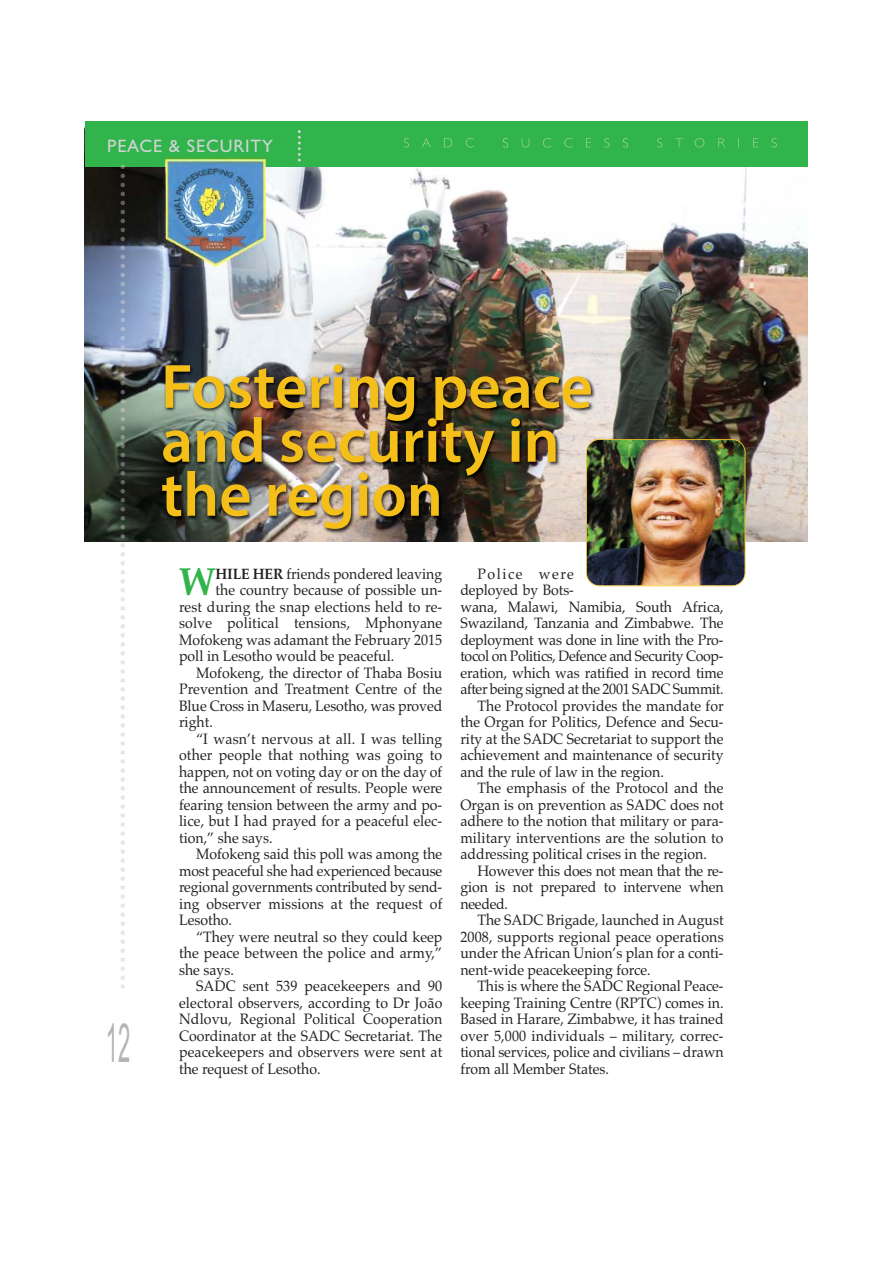
<style>
.page{position:relative;width:893px;height:1263px;background:#fff}
.page>*{position:absolute;margin:0;border:0;box-sizing:border-box;transform-origin:0 0}
.t1{font:600 63px/54px "Myriad Pro";color:#f4bf19}
.t2{font:54px "Arial Narrow";color:#b2b4b6;scale:.5 1}
.t3{font:700 39.15px "Palatino";color:#32b44c;scale:.94 1}
.t4{font:18px "Gill Sans";letter-spacing:.05em;color:#d1d3d4}
.t5{font:15px "Palatino";color:#231f20;scale:.94 1}
.t6{font:15px "Palatino";letter-spacing:-.025em;color:#231f20;scale:.94 1}
.t7{font:15px "Palatino";letter-spacing:.11em;color:#231f20;scale:.94 1}
.s1{font-weight:700}
</style>
<div class="page">
<img style="left:85px;top:167px;width:722px;height:374px">
<img style="left:149px;top:349px;width:531px;height:193px">
<div style="left:85px;top:121px;width:722px;height:46px;background:#32b44c"></div>
<svg style="left:298px;top:130px;width:3px;height:32px"></svg>
<svg style="left:404px;top:138px;width:258px;height:9px"></svg>
<svg style="left:121px;top:543px;width:4px;height:446px"></svg>
<img style="left:121px;top:167px;width:4px;height:372px">
<img style="left:165px;top:158px;width:101px;height:108px">
<img style="left:586px;top:440px;width:158px;height:146px;border-radius:13px">
<div style="left:586px;top:439px;width:159px;height:147px;border:2px solid #f4bf19;border-radius:14px"></div>
<p class="t4" style="left:107px;top:139px;width:167px">PEACE &amp; SECURITY</p>
<h2 class="t2" style="left:106px;top:1012px;width:51px">12</h2>
<h1 class="t1" style="left:161px;top:365px;width:433px">Fostering peace and security in the region</h1>
<h3 class="t3" style="left:179px;top:567px;width:41px">W</h3>
<p class="t5" style="left:215px;top:568px;width:243px"><span class="s1">HILE HER</span> friends pondered leaving</p>
<p class="t7" style="left:477px;top:568px;width:104px">Police were</p>
<p class="t5" style="left:460px;top:584px;width:122px">deployed by Bots-</p>
<p class="t5" style="left:460px;top:601px;width:281px">wana, Malawi, Namibia, South Africa,</p>
<p class="t5" style="left:460px;top:617px;width:281px">Swaziland, Tanzania and Zimbabwe. The</p>
<p class="t5" style="left:460px;top:634px;width:281px">deployment was done in line with the Pro-</p>
<p class="t6" style="left:460px;top:650px;width:281px">tocol on Politics, Defence and Security Coop-</p>
<p class="t5" style="left:460px;top:667px;width:281px">eration, which was ratified in record time</p>
<p class="t6" style="left:460px;top:683px;width:281px">after being signed at the 2001 SADC Summit.</p>
<p class="t5" style="left:477px;top:700px;width:263px">The Protocol provides the mandate for</p>
<p class="t5" style="left:460px;top:716px;width:281px">the Organ for Politics, Defence and Secu-</p>
<p class="t5" style="left:460px;top:733px;width:281px">rity at the SADC Secretariat to support the</p>
<p class="t5" style="left:460px;top:749px;width:281px">achievement and maintenance of security</p>
<p class="t5" style="left:460px;top:766px;width:218px">and the rule of law in the region.</p>
<p class="t5" style="left:477px;top:782px;width:263px">The emphasis of the Protocol and the</p>
<p class="t5" style="left:460px;top:799px;width:281px">Organ is on prevention as SADC does not</p>
<p class="t5" style="left:460px;top:815px;width:281px">adhere to the notion that military or para-</p>
<p class="t5" style="left:460px;top:832px;width:281px">military interventions are the solution to</p>
<p class="t5" style="left:460px;top:848px;width:264px">addressing political crises in the region.</p>
<p class="t5" style="left:477px;top:865px;width:263px">However this does not mean that the re-</p>
<p class="t5" style="left:460px;top:881px;width:281px">gion is not prepared to intervene when</p>
<p class="t5" style="left:460px;top:898px;width:52px">needed.</p>
<p class="t5" style="left:477px;top:914px;width:263px">The SADC Brigade, launched in August</p>
<p class="t5" style="left:460px;top:931px;width:281px">2008, supports regional peace operations</p>
<p class="t5" style="left:460px;top:947px;width:281px">under the African Union’s plan for a conti-</p>
<p class="t5" style="left:460px;top:964px;width:204px">nent-wide peacekeeping force.</p>
<p class="t5" style="left:477px;top:980px;width:263px">This is where the SADC Regional Peace-</p>
<p class="t5" style="left:460px;top:997px;width:281px">keeping Training Centre (RPTC) comes in.</p>
<p class="t5" style="left:460px;top:1013px;width:281px">Based in Harare, Zimbabwe, it has trained</p>
<p class="t5" style="left:460px;top:1030px;width:281px">over 5,000 individuals – military, correc-</p>
<p class="t5" style="left:460px;top:1046px;width:281px">tional services, police and civilians – drawn</p>
<p class="t5" style="left:460px;top:1063px;width:160px">from all Member States.</p>
<p class="t5" style="left:215px;top:584px;width:243px">the country because of possible un-</p>
<p class="t5" style="left:179px;top:601px;width:281px">rest during the snap elections held to re-</p>
<p class="t5" style="left:179px;top:617px;width:281px">solve political tensions, Mphonyane</p>
<p class="t5" style="left:179px;top:634px;width:281px">Mofokeng was adamant the February 2015</p>
<p class="t5" style="left:179px;top:650px;width:230px">poll in Lesotho would be peaceful.</p>
<p class="t5" style="left:196px;top:667px;width:263px">Mofokeng, the director of Thaba Bosiu</p>
<p class="t5" style="left:179px;top:683px;width:281px">Prevention and Treatment Centre of the</p>
<p class="t5" style="left:179px;top:700px;width:281px">Blue Cross in Maseru, Lesotho, was proved</p>
<p class="t5" style="left:179px;top:716px;width:38px">right.</p>
<p class="t5" style="left:196px;top:733px;width:263px">“I wasn’t nervous at all. I was telling</p>
<p class="t5" style="left:179px;top:749px;width:281px">other people that nothing was going to</p>
<p class="t5" style="left:179px;top:766px;width:281px">happen, not on voting day or on the day of</p>
<p class="t5" style="left:179px;top:782px;width:281px">the announcement of results. People were</p>
<p class="t5" style="left:179px;top:799px;width:281px">fearing tension between the army and po-</p>
<p class="t5" style="left:179px;top:815px;width:281px">lice, but I had prayed for a peaceful elec-</p>
<p class="t5" style="left:179px;top:832px;width:101px">tion,” she says.</p>
<p class="t5" style="left:196px;top:848px;width:263px">Mofokeng said this poll was among the</p>
<p class="t5" style="left:179px;top:865px;width:281px">most peaceful she had experienced because</p>
<p class="t5" style="left:179px;top:881px;width:281px">regional governments contributed by send-</p>
<p class="t5" style="left:179px;top:898px;width:281px">ing observer missions at the request of</p>
<p class="t5" style="left:179px;top:914px;width:58px">Lesotho.</p>
<p class="t5" style="left:196px;top:931px;width:263px">“They were neutral so they could keep</p>
<p class="t5" style="left:179px;top:947px;width:281px">the peace between the police and army,”</p>
<p class="t5" style="left:179px;top:964px;width:60px">she says.</p>
<p class="t5" style="left:196px;top:980px;width:263px">SADC sent 539 peacekeepers and 90</p>
<p class="t5" style="left:179px;top:997px;width:281px">electoral observers, according to Dr João</p>
<p class="t5" style="left:179px;top:1013px;width:281px">Ndlovu, Regional Political Cooperation</p>
<p class="t5" style="left:179px;top:1030px;width:281px">Coordinator at the SADC Secretariat. The</p>
<p class="t5" style="left:179px;top:1046px;width:281px">peacekeepers and observers were sent at</p>
<p class="t5" style="left:179px;top:1063px;width:152px">the request of Lesotho.</p>
</div>
